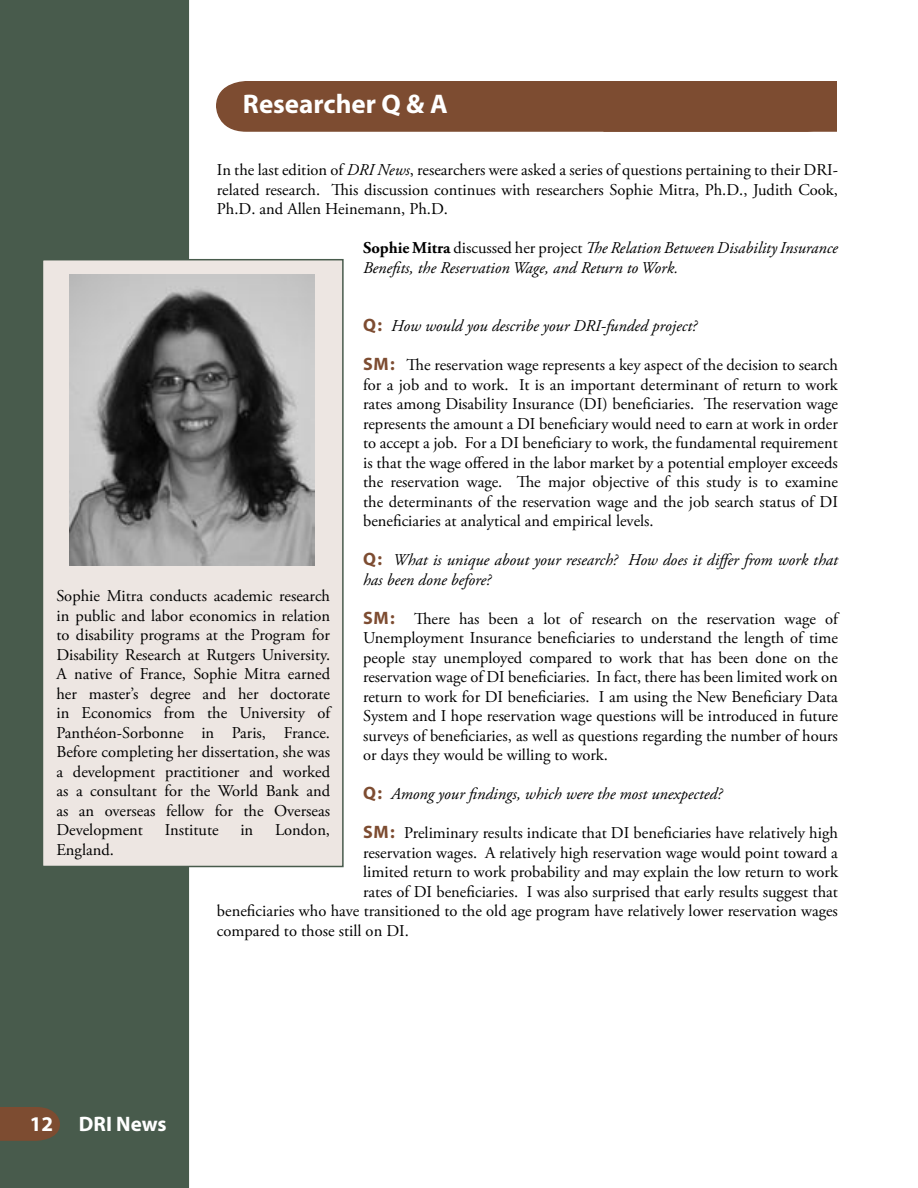
<style>
.page{position:relative;width:918px;height:1188px;background:#fff}
.page>*{position:absolute;margin:0;border:0;box-sizing:border-box;transform-origin:0 0}
.DRI_Knockout_Headline_option_2__myriad{font:700 27px "Myriad Pro";color:#fff}
.t1{font:700 21px "Myriad Pro";color:#fff}
.Q_A{font:16.5px/19.5px "Adobe Garamond Pro";color:#000;text-align:justify}
.First_paragraph_body_text{font:16.5px/19.5px "Adobe Garamond Pro";color:#000;text-align:justify}
.Q_A-2{font:italic 16.5px/19.5px "Adobe Garamond Pro";color:#000}
.First_paragraph_body_text-2{font:italic 16.5px/19.5px "Adobe Garamond Pro";color:#000}
.s1{font-style:italic}
.s2{font-weight:700;font-style:normal}
.s3{font-style:normal}
.s4{font-family:"Myriad Pro";font-weight:700;font-style:normal;font-size:18px;color:#7d4c31}
.s5{font-family:"Myriad Pro";font-weight:700;font-size:18px;color:#7d4c31}
</style>
<div class="page">
<div style="left:0;top:0;width:189px;height:1188px;background:#485b4c"></div>
<svg style="left:0;top:1106px;width:61px;height:34px"></svg>
<div style="left:216px;top:81px;width:387px;height:50px;background:#7d4c31"></div>
<div style="left:604px;top:82px;width:232px;height:49px;background:#7d4c31"></div>
<div style="left:603px;top:81px;width:234px;height:51px;border:2px solid #7d4c31"></div>
<div style="left:42px;top:260px;width:301px;height:606px;background:#ede6e2"></div>
<div style="left:42px;top:259px;width:302px;height:608px;border:2px solid #485b4c"></div>
<img style="left:70px;top:275px;width:244px;height:291px">
<p class="DRI_Knockout_Headline_option_2__myriad" style="left:243px;top:89px;width:206px">Researcher Q &amp; A</p>
<p class="First_paragraph_body_text" style="left:217px;top:161px;width:623px">In the last edition of <span class="s1">DRI News</span>, researchers were asked a series of questions pertaining to their DRI&shy;related research. This discussion continues with researchers Sophie Mitra, Ph.D., Judith Cook, Ph.D. and Allen Heinemann, Ph.D.</p>
<p class="First_paragraph_body_text-2" style="left:363px;top:239px;width:476px"><span class="s2">Sophie Mitra</span> <span class="s3">discussed her project</span> The Relation Between Disability Insurance<br>Benefits, the Reservation Wage, and Return to Work.</p>
<p class="Q_A-2" style="left:363px;top:317px;width:335px"><span class="s4">Q:</span> How would you describe your DRI-funded project?</p>
<p class="Q_A" style="left:363px;top:356px;width:476px"><span class="s5">SM:</span> The reservation wage represents a key aspect of the decision to search for a job and to work. It is an important determinant of return to work rates among Disability Insurance (DI) beneficiaries. The reservation wage represents the amount a DI beneficiary would need to earn at work in order to accept a job. For a DI beneficiary to work, the fundamental requirement is that the wage offered in the labor market by a potential employer exceeds the reservation wage. The major objective of this study is to examine the determinants of the reservation wage and the job search status of DI beneficiaries at analytical and empirical levels.</p>
<p class="Q_A-2" style="left:363px;top:551px;width:476px"><span class="s4">Q:</span> What is unique about your research? How does it differ from work that has been done before?</p>
<p class="Q_A" style="left:363px;top:609px;width:476px"><span class="s5">SM:</span> There has been a lot of research on the reservation wage of Unemployment Insurance beneficiaries to understand the length of time people stay unemployed compared to work that has been done on the reservation wage of DI beneficiaries. In fact, there has been limited work on return to work for DI beneficiaries. I am using the New Beneficiary Data System and I hope reservation wage questions will be introduced in future surveys of beneficiaries, as well as questions regarding the number of hours or days they would be willing to work.</p>
<p class="Q_A-2" style="left:363px;top:785px;width:361px"><span class="s4">Q:</span> Among your findings, which were the most unexpected?</p>
<p class="Q_A" style="left:363px;top:824px;width:476px"><span class="s5">SM:</span> Preliminary results indicate that DI beneficiaries have relatively high</p>
<p class="Q_A" style="left:363px;top:843px;width:476px">reservation wages. A relatively high reservation wage would point toward a</p>
<p class="Q_A" style="left:363px;top:863px;width:476px">limited return to work probability and may explain the low return to work</p>
<p class="Q_A" style="left:363px;top:882px;width:476px">rates of DI beneficiaries. I was also surprised that early results suggest that</p>
<p class="Q_A" style="left:217px;top:902px;width:622px">beneficiaries who have transitioned to the old age program have relatively lower reservation wages</p>
<p class="Q_A" style="left:217px;top:921px;width:194px">compared to those still on DI.</p>
<p class="First_paragraph_body_text" style="left:56px;top:587px;width:275px">Sophie Mitra conducts academic research in public and labor economics in relation to disability programs at the Program for Disability Research at Rutgers University.<br>A native of France, Sophie Mitra earned her master’s degree and her doctorate in Economics from the University of Panthéon-Sorbonne in Paris, France.<br>Before completing her dissertation, she was a development practitioner and worked as a consultant for the World Bank and as an overseas fellow for the Overseas Development</p>
<p class="First_paragraph_body_text" style="left:165px;top:821px;width:55px">Institute</p>
<p class="First_paragraph_body_text" style="left:240px;top:821px;width:14px">in</p>
<p class="First_paragraph_body_text" style="left:275px;top:821px;width:57px">London,</p>
<p class="First_paragraph_body_text" style="left:56px;top:840px;width:59px">England.</p>
<p class="t1" style="left:30px;top:1113px;width:138px">12 DRI News</p>
</div>
